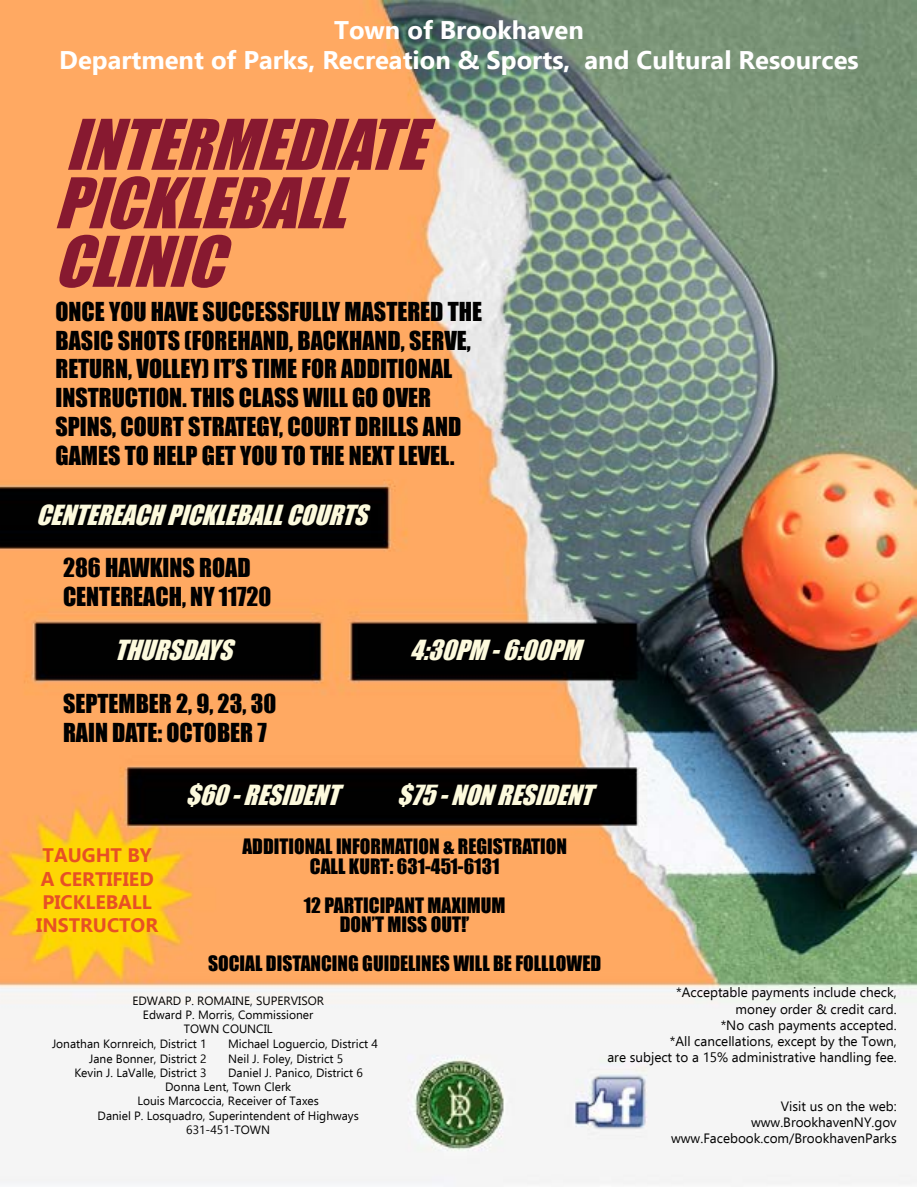
<style>
.page{position:relative;width:918px;height:1188px;background:#fff}
.page>*{position:absolute;margin:0;border:0;box-sizing:border-box;transform-origin:0 0}
.t1{font:italic 64.5px/58.5px "Impact";color:#871930}
.t2{font:italic 25.5px "Impact";color:#fdfadd}
.t3{font:700 25.5px/30.6px "Ebrima";color:#fff;text-align:center}
.t4{font:24px/28.8px "Impact";color:#000}
.t5{font:19.5px/19.5px "Impact";color:#000;text-align:center}
.t6{font:700 19.5px/23.4px "Ebrima";color:#e75025;text-align:center}
.t7{font:13.5px/16.2px "Ebrima";color:#000;text-align:right}
.t8{font:12px/14.4px "Ebrima";color:#000;text-align:center}
</style>
<div class="page">
<img style="left:0;top:0;width:917px;height:1187px">
<h2 class="t3" style="left:59px;top:13px;width:801px">Town of Brookhaven<br>Department of Parks, Recreation &amp; Sports, and Cultural Resources</h2>
<h1 class="t1" style="left:54px;top:114px;width:398px">INTERMEDIATE<br>PICKLEBALL<br>CLINIC</h1>
<p class="t4" style="left:55px;top:296px;width:428px">ONCE YOU HAVE SUCCESSFULLY MASTERED THE BASIC SHOTS (FOREHAND, BACKHAND, SERVE, RETURN, VOLLEY) IT’S TIME FOR ADDITIONAL INSTRUCTION. THIS CLASS WILL GO OVER SPINS, COURT STRATEGY, COURT DRILLS AND GAMES TO HELP GET YOU TO THE NEXT LEVEL.</p>
<h2 class="t2" style="left:36px;top:495px;width:343px">CENTEREACHPICKLEBALLCOURTS</h2>
<h3 class="t4" style="left:63px;top:553px;width:210px">286 HAWKINS ROAD<br>CENTEREACH, NY 11720</h3>
<h2 class="t2" style="left:114px;top:631px;width:130px">THURSDAYS</h2>
<h2 class="t2" style="left:410px;top:631px;width:182px">4:30PM-6:00PM</h2>
<h3 class="t4" style="left:63px;top:688px;width:215px">SEPTEMBER 2, 9, 23, 30<br>RAIN DATE: OCTOBER 7</h3>
<h3 class="t6" style="left:36px;top:842px;width:123px">TAUGHT BY<br>A CERTIFIED<br>PICKLEBALL<br>INSTRUCTOR</h3>
<h2 class="t2" style="left:185px;top:775px;width:165px">$60-RESIDENT</h2>
<h2 class="t2" style="left:397px;top:775px;width:208px">$75-NONRESIDENT</h2>
<h3 class="t5" style="left:242px;top:836px;width:326px">ADDITIONAL INFORMATION &amp; REGISTRATION<br>CALL KURT: 631-451-6131</h3>
<h3 class="t5" style="left:304px;top:895px;width:203px">12 PARTICIPANT MAXIMUM<br>DON’T MISS OUT!’</h3>
<h3 class="t5" style="left:208px;top:953px;width:395px">SOCIAL DISTANCING GUIDELINES WILL BE FOLLLOWED</h3>
<p class="t8" style="left:132px;top:993px;width:193px">EDWARD P. ROMAINE, SUPERVISOR<br>Edward P. Morris, Commissioner<br>TOWN COUNCIL</p>
<p class="t8" style="left:52px;top:1036px;width:156px;text-align:right">Jonathan Kornreich, District 1<br>Jane Bonner, District 2<br>Kevin J. LaValle, District 3</p>
<p class="t8" style="left:228px;top:1036px;width:151px;text-align:left">Michael Loguercio, District 4<br>Neil J. Foley, District 5<br>Daniel J. Panico, District 6</p>
<p class="t8" style="left:98px;top:1079px;width:263px">Donna Lent, Town Clerk<br>Louis Marcoccia, Receiver of Taxes<br>Daniel P. Losquadro, Superintendent of Highways<br>631-451-TOWN</p>
<p class="t7" style="left:607px;top:984px;width:291px">*Acceptable payments include check,<br>money order &amp; credit card.<br>*No cash payments accepted.<br>*All cancellations, except by the Town,<br>are subject to a 15% administrative handling fee.</p>
<p class="t7" style="left:671px;top:1098px;width:227px">Visit us on the web: www.BrookhavenNY.gov www.Facebook.com/BrookhavenParks</p>
</div>
